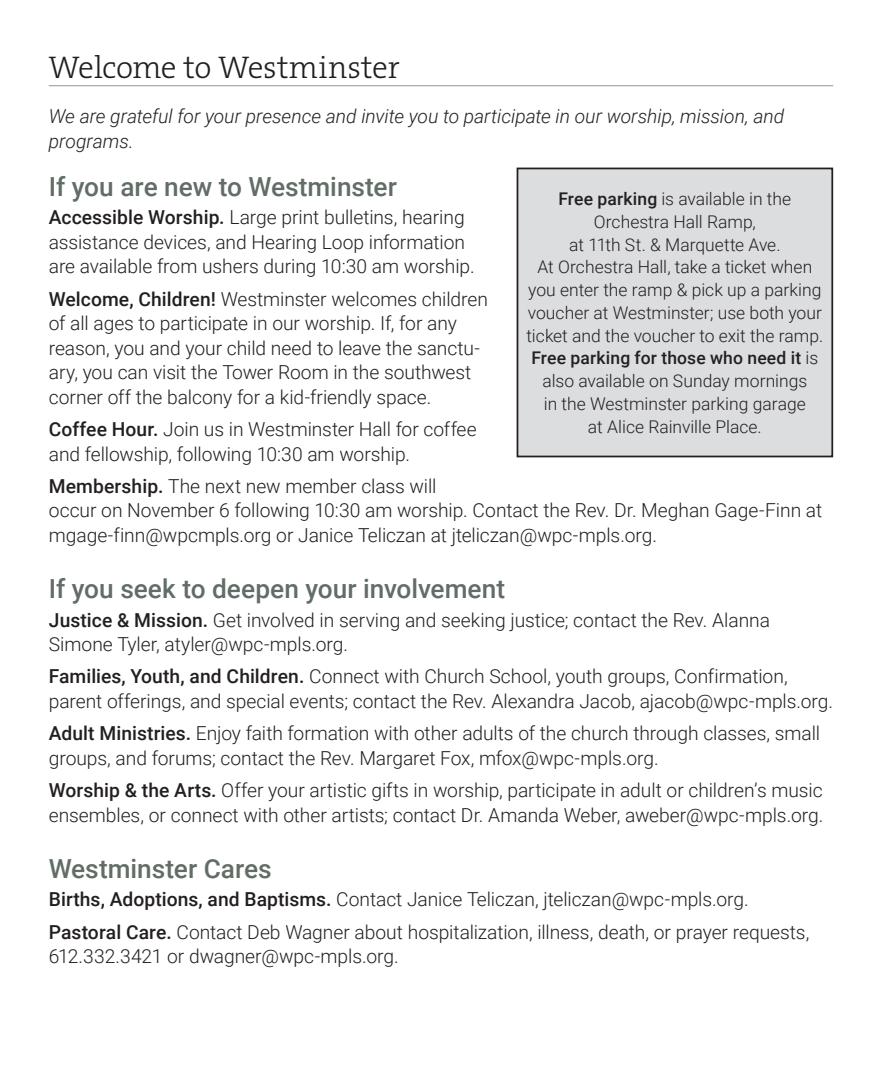
<style>
.page{position:relative;width:882px;height:1071px;background:#fff}
.page>*{position:absolute;margin:0;border:0;box-sizing:border-box;transform-origin:0 0}
.Subhead{font:300 31.5px "The Serif B W3";letter-spacing:-.005em;color:#231f20}
.Music_PrayerText{font:500 26.25px "Roboto";color:#626d66}
.Music_PrayerText-2{font:300 19.25px/24.5px "Roboto";letter-spacing:-.005em;color:#231f20}
.Music_PrayerText-3{font:italic 300 19.25px/24.5px "Roboto";letter-spacing:-.005em;color:#231f20}
.Music_PrayerText-4{font:300 17.5px/22.8px "Roboto";color:#231f20;text-align:center}
.s1{font-weight:500}
</style>
<div class="page">
<hr style="left:49px;top:85px;width:784px;height:1px;background:#939598">
<div style="left:517px;top:168px;width:315px;height:289px;background:#dcdddf"></div>
<div style="left:517px;top:168px;width:316px;height:289px;border:2px solid #231f20"></div>
<p class="Subhead" style="left:49px;top:47px;width:352px">Welcome to Westminster</p>
<p class="Music_PrayerText-3" style="left:49px;top:103px;width:737px">We are grateful for your presence and invite you to participate in our worship, mission, and programs.</p>
<p class="Music_PrayerText" style="left:49px;top:168px;width:350px">If you are new to Westminster</p>
<p class="Music_PrayerText-2" style="left:49px;top:205px;width:418px"><span class="s1">Accessible Worship.</span> Large print bulletins, hearing assistance devices, and Hearing Loop information</p>
<p class="Music_PrayerText-2" style="left:49px;top:254px;width:427px">are available from ushers during 10:30 am worship.</p>
<p class="Music_PrayerText-2" style="left:49px;top:286px;width:441px"><span class="s1">Welcome, Children!</span> Westminster welcomes children of all ages to participate in our worship. If, for any reason, you and your child need to leave the sanctu&shy;ary, you can visit the Tower Room in the southwest corner off the balcony for a kid-friendly space.</p>
<p class="Music_PrayerText-2" style="left:49px;top:416px;width:429px"><span class="s1">Coffee Hour.</span> Join us in Westminster Hall for coffee and fellowship, following 10:30 am worship.</p>
<p class="Music_PrayerText-2" style="left:49px;top:473px;width:389px"><span class="s1">Membership.</span> The next new member class will</p>
<p class="Music_PrayerText-2" style="left:49px;top:498px;width:775px">occur on November 6 following 10:30 am worship. Contact the Rev. Dr. Meghan Gage-Finn at mgage-finn@wpcmpls.org or Janice Teliczan at jteliczan@wpc-mpls.org.</p>
<p class="Music_PrayerText" style="left:49px;top:570px;width:458px">If you seek to deepen your involvement</p>
<p class="Music_PrayerText-2" style="left:49px;top:607px;width:723px"><span class="s1">Justice &amp; Mission.</span> Get involved in serving and seeking justice; contact the Rev. Alanna<br>Simone Tyler, atyler@wpc-mpls.org.</p>
<p class="Music_PrayerText-2" style="left:49px;top:664px;width:786px"><span class="s1">Families, Youth, and Children.</span> Connect with Church School, youth groups, Confirmation, parent offerings, and special events; contact the Rev. Alexandra Jacob, ajacob@wpc-mpls.org.</p>
<p class="Music_PrayerText-2" style="left:49px;top:721px;width:773px"><span class="s1">Adult Ministries.</span> Enjoy faith formation with other adults of the church through classes, small groups, and forums; contact the Rev. Margaret Fox, mfox@wpc-mpls.org.</p>
<p class="Music_PrayerText-2" style="left:49px;top:777px;width:776px"><span class="s1">Worship &amp; the Arts.</span> Offer your artistic gifts in worship, participate in adult or children’s music ensembles, or connect with other artists; contact Dr. Amanda Weber, aweber@wpc-mpls.org.</p>
<p class="Music_PrayerText" style="left:49px;top:850px;width:225px">Westminster Cares</p>
<p class="Music_PrayerText-2" style="left:49px;top:887px;width:702px"><span class="s1">Births, Adoptions, and Baptisms.</span> Contact Janice Teliczan, jteliczan@wpc-mpls.org.</p>
<p class="Music_PrayerText-2" style="left:49px;top:919px;width:762px"><span class="s1">Pastoral Care.</span> Contact Deb Wagner about hospitalization, illness, death, or prayer requests,<br>612.332.3421 or dwagner@wpc-mpls.org.</p>
<p class="Music_PrayerText-4" style="left:559px;top:187px;width:234px"><span class="s1">Free parking</span> is available in the</p>
<p class="Music_PrayerText-4" style="left:594px;top:210px;width:164px">Orchestra Hall Ramp,</p>
<p class="Music_PrayerText-4" style="left:569px;top:232px;width:213px">at 11th St. &amp; Marquette Ave.</p>
<p class="Music_PrayerText-4" style="left:537px;top:255px;width:276px">At Orchestra Hall, take a ticket when</p>
<p class="Music_PrayerText-4" style="left:526px;top:278px;width:298px">you enter the ramp &amp; pick up a parking voucher at Westminster; use both your ticket and the voucher to exit the ramp.<br><span class="s1">Free parking for those who need it</span> is also available on Sunday mornings</p>
<p class="Music_PrayerText-4" style="left:544px;top:392px;width:263px">in the Westminster parking garage</p>
<p class="Music_PrayerText-4" style="left:588px;top:414px;width:175px">at Alice Rainville Place.</p>
</div>
